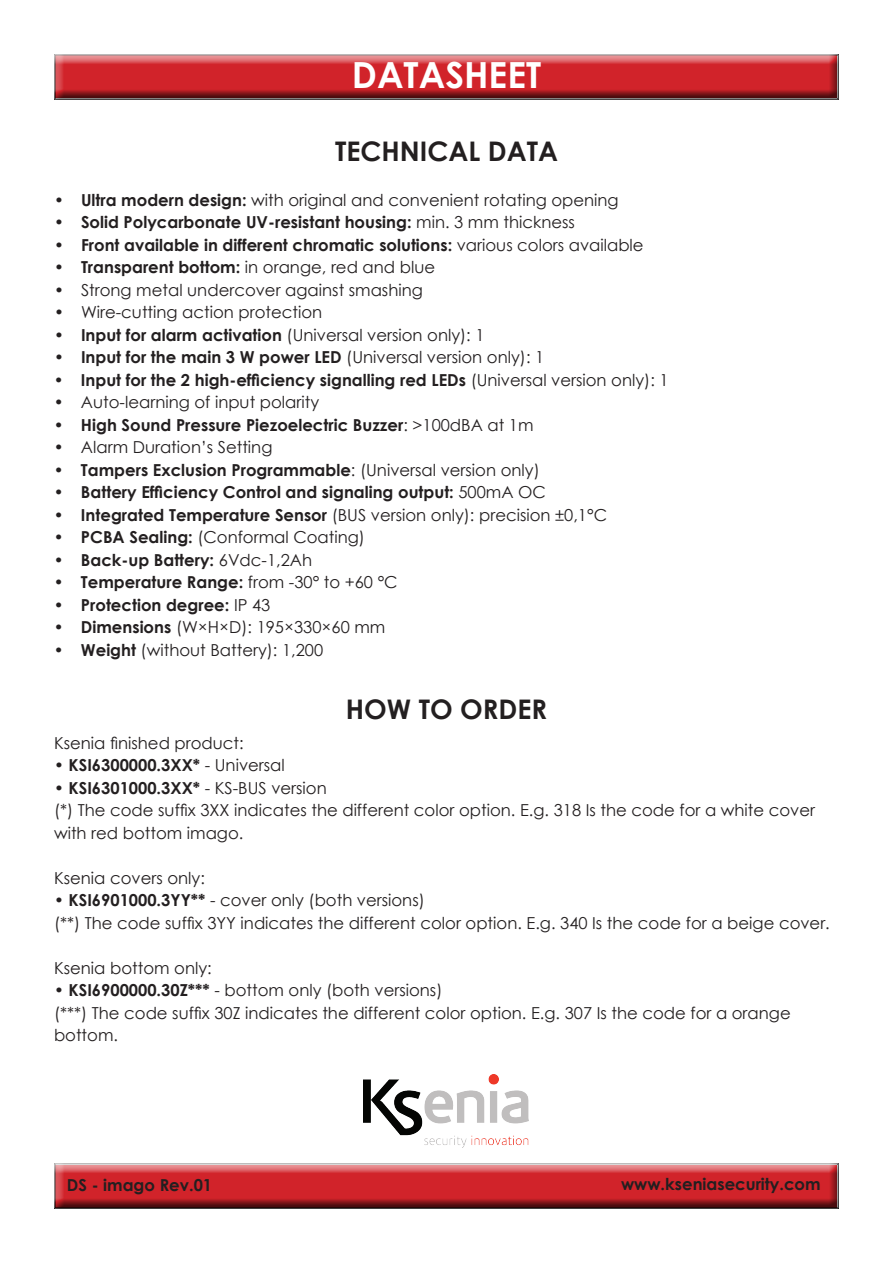
<style>
.page{position:relative;width:893px;height:1263px;background:#fff}
.page>*{position:absolute;margin:0;border:0;box-sizing:border-box;transform-origin:0 0}
.t1{font:700 36px "Century Gothic";color:#fff}
.t2{font:700 27px "Century Gothic";color:#231f20}
.t3{font:16.5px/22.5px "Century Gothic";color:#231f20}
.t4{font:700 16.5px "Century Gothic";color:#231f20}
.s1{font-weight:700}
.s2{font-weight:400}
</style>
<div class="page">
<div style="left:53px;top:54px;width:786px;height:48px;background:#231f20;opacity:.75"></div>
<div style="left:53px;top:1163px;width:787px;height:48px;background:#231f20;opacity:.75"></div>
<img style="left:363px;top:1074px;width:165px;height:73px">
<h1 class="t1" style="left:352px;top:48px;width:191px">DATASHEET</h1>
<h2 class="t2" style="left:335px;top:130px;width:225px">TECHNICAL DATA</h2>
<p class="t3" style="left:54px;top:188px;width:566px"><span class="s1">• Ultra modern design:</span> with original and convenient rotating opening</p>
<p class="t4" style="left:54px;top:210px;width:522px">• Solid Polycarbonate UV-resistant housing: <span class="s2">min. 3 mm thickness</span></p>
<p class="t4" style="left:54px;top:232px;width:591px">• Front available in different chromatic solutions: <span class="s2">various colors available</span></p>
<p class="t4" style="left:54px;top:255px;width:383px">• Transparent bottom: <span class="s2">in orange, red and blue</span></p>
<p class="t3" style="left:54px;top:278px;width:370px">• Strong metal undercover against smashing</p>
<p class="t3" style="left:54px;top:301px;width:270px">• Wire-cutting action protection</p>
<p class="t4" style="left:54px;top:322px;width:432px">• Input for alarm activation <span class="s2">(Universal version only): 1</span></p>
<p class="t4" style="left:54px;top:345px;width:492px">• Input for the main 3 W power LED <span class="s2">(Universal version only): 1</span></p>
<p class="t4" style="left:54px;top:367px;width:616px">• Input for the 2 high-efficiency signalling red LEDs <span class="s2">(Universal version only): 1</span></p>
<p class="t3" style="left:54px;top:391px;width:267px">• Auto-learning of input polarity</p>
<p class="t4" style="left:54px;top:412px;width:481px">• High Sound Pressure Piezoelectric Buzzer<span class="s2">: &gt;100dBA at 1m</span></p>
<p class="t3" style="left:54px;top:436px;width:220px">• Alarm Duration’s Setting</p>
<p class="t4" style="left:54px;top:457px;width:487px">• Tampers Exclusion Programmable<span class="s2">: (Universal version only)</span></p>
<p class="t4" style="left:54px;top:480px;width:493px">• Battery Efficiency Control and signaling output: <span class="s2">500mA OC</span></p>
<p class="t3" style="left:54px;top:503px;width:555px"><span class="s1">• Integrated Temperature Sensor</span> (BUS version only): precision ±0,1°C</p>
<p class="t3" style="left:54px;top:526px;width:313px"><span class="s1">• PCBA Sealing:</span> (Conformal Coating)</p>
<p class="t4" style="left:54px;top:547px;width:260px">• Back-up Battery: <span class="s2">6Vdc-1,2Ah</span></p>
<p class="t4" style="left:54px;top:570px;width:345px">• Temperature Range: <span class="s2">from -30° to +60 °C</span></p>
<p class="t4" style="left:54px;top:592px;width:218px">• Protection degree: <span class="s2">IP 43</span></p>
<p class="t3" style="left:54px;top:616px;width:333px"><span class="s1">• Dimensions</span> (W×H×D): 195×330×60 mm</p>
<p class="t3" style="left:54px;top:638px;width:271px"><span class="s1">• Weight</span> (without Battery): 1,200</p>
<h2 class="t2" style="left:346px;top:689px;width:203px">HOW TO ORDER</h2>
<p class="t3" style="left:54px;top:731px;width:191px">Ksenia finished product:</p>
<p class="t4" style="left:54px;top:753px;width:232px">• KSI6300000.3XX* <span class="s2">- Universal</span></p>
<p class="t3" style="left:54px;top:776px;width:763px"><span class="s1">• KSI6301000.3XX*</span> - KS-BUS version<br>(*) The code suffix 3XX indicates the different color option. E.g. 318 Is the code for a white cover with red bottom imago.</p>
<p class="t3" style="left:54px;top:866px;width:152px">Ksenia covers only:</p>
<p class="t3" style="left:54px;top:889px;width:777px"><span class="s1">• KSI6901000.3YY**</span> - cover only (both versions)<br>(**) The code suffix 3YY indicates the different color option. E.g. 340 Is the code for a beige cover.</p>
<p class="t3" style="left:54px;top:956px;width:159px">Ksenia bottom only:</p>
<p class="t3" style="left:54px;top:979px;width:738px"><span class="s1">• KSI6900000.30Z***</span> - bottom only (both versions)<br>(***) The code suffix 30Z indicates the different color option. E.g. 307 Is the code for a orange bottom.</p>
<p class="t4" style="left:67px;top:1172px;width:147px">DS - imago Rev.01</p>
<p class="t4" style="left:621px;top:1172px;width:201px">www.kseniasecurity.com</p>
</div>
